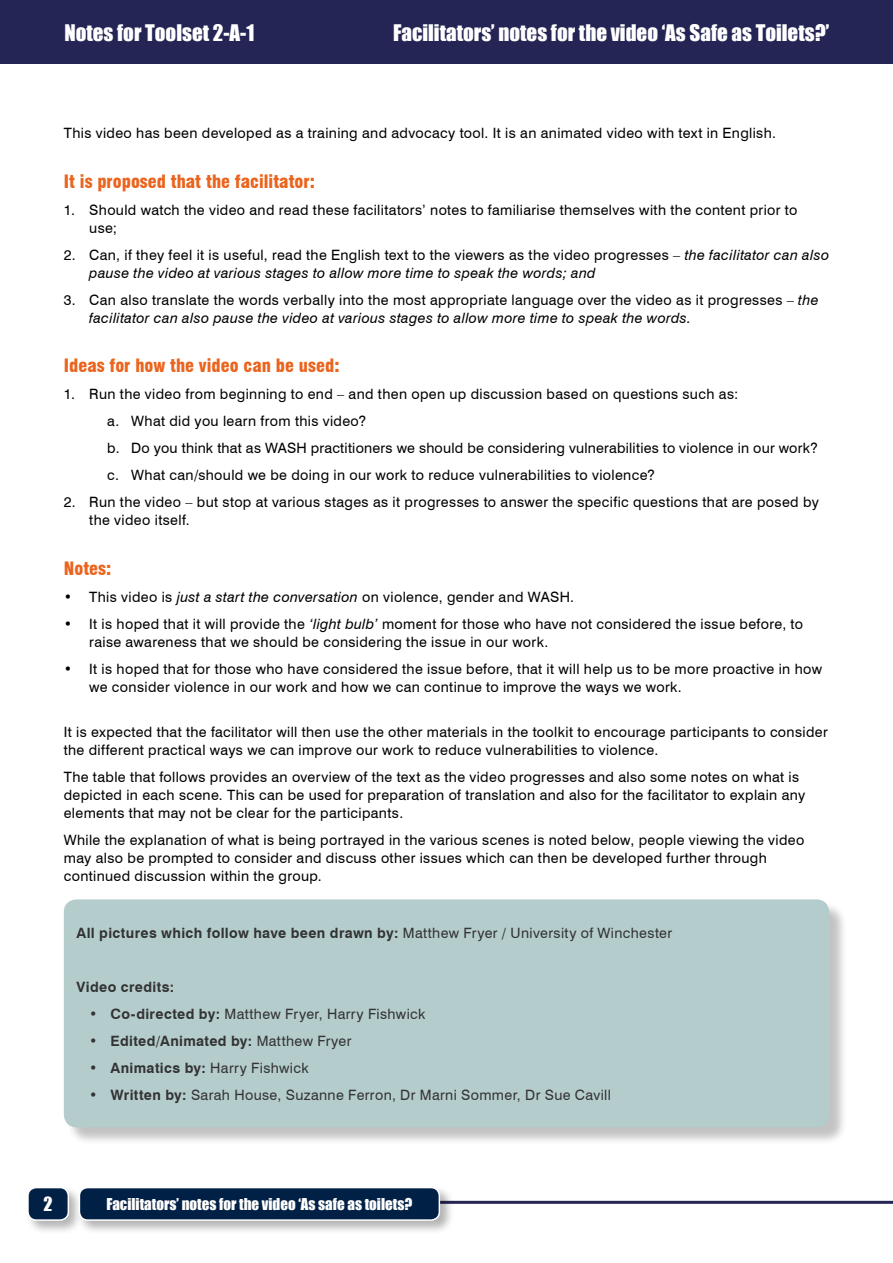
<style>
.page{position:relative;width:893px;height:1263px;background:#fff}
.page>*{position:absolute;margin:0;border:0;box-sizing:border-box;transform-origin:0 0}
.t1{font:21px "Impact";color:#fff}
.t2{font:900 condensed 18px "Swiss 721 BT";color:#eb641e}
.t3{font:18px "Impact";color:#fff}
.t4{font:15px "Impact";color:#fff}
.t5{font:14.25px/18px "Swiss 721 BT";letter-spacing:.025em;color:#000}
.t6{font:italic 14.25px/18px "Swiss 721 BT";letter-spacing:.025em;color:#000}
.t7{font:700 14.25px "Swiss 721 BT";letter-spacing:.025em;color:#000}
.s1{font-style:normal}
.s2{font-style:italic}
.s3{font-weight:400}
.s4{font-weight:700}
</style>
<div class="page">
<div style="left:0;top:0;width:893px;height:64px;background:#242555"></div>
<hr style="left:170px;top:1201px;width:723px;height:3px;background:#242555">
<div style="left:25px;top:1185px;width:58px;height:50px;background:#000;opacity:.3"></div>
<div style="left:28px;top:1187px;width:40px;height:33px;background:#002045;border-radius:9px"></div>
<div style="left:27px;top:1187px;width:42px;height:34px;border:2px solid #fff;border-radius:9px"></div>
<div style="left:76px;top:1185px;width:378px;height:50px;background:#000;opacity:.3"></div>
<div style="left:79px;top:1187px;width:360px;height:33px;background:#002045;border-radius:9px"></div>
<div style="left:79px;top:1187px;width:361px;height:34px;border:2px solid #fff;border-radius:9px"></div>
<div style="left:66px;top:901px;width:782px;height:245px;background:#000;opacity:.3"></div>
<div style="left:64px;top:899px;width:765px;height:228px;background:#b5cccd;border-radius:13px"></div>
<h1 class="t1" style="left:64px;top:17px;width:192px">Notes for Toolset 2-A-1</h1>
<h1 class="t1" style="left:393px;top:17px;width:438px">Facilitators’ notes for the video ‘As Safe as Toilets?’</h1>
<p class="t5" style="left:64px;top:124px;width:714px">This video has been developed as a training and advocacy tool. It is an animated video with text in English.</p>
<p class="t2" style="left:64px;top:171px;width:253px">It is proposed that the facilitator:</p>
<p class="t5" style="left:89px;top:201px;width:710px;text-indent:-26px">1. Should watch the video and read these facilitators’ notes to familiarise themselves with the content prior to use;</p>
<p class="t6" style="left:89px;top:246px;width:741px;text-indent:-26px"><span class="s1">2. Can, if they feel it is useful, read the English text to the viewers as the video progresses –</span> the facilitator can also pause the video at various stages to allow more time to speak the words; and</p>
<p class="t5" style="left:89px;top:291px;width:731px;text-indent:-26px">3. Can also translate the words verbally into the most appropriate language over the video as it progresses – <span class="s2">the facilitator can also pause the video at various stages to allow more time to speak the words.</span></p>
<p class="t2" style="left:64px;top:355px;width:277px">Ideas for how the video can be used:</p>
<p class="t5" style="left:107px;top:381px;width:712px;line-height:27px;text-indent:-44px">1. Run the video from beginning to end – and then open up discussion based on questions such as:<br>a. What did you learn from this video?<br>b. Do you think that as WASH practitioners we should be considering vulnerabilities to violence in our work? c. What can/should we be doing in our work to reduce vulnerabilities to violence?</p>
<p class="t5" style="left:89px;top:493px;width:731px;text-indent:-26px">2. Run the video – but stop at various stages as it progresses to answer the specific questions that are posed by the video itself.</p>
<p class="t2" style="left:64px;top:558px;width:49px">Notes:</p>
<p class="t5" style="left:64px;top:588px;width:512px">• This video is <span class="s2">just a start the conversation</span> on violence, gender and WASH.</p>
<p class="t5" style="left:89px;top:615px;width:715px;text-indent:-26px">• It is hoped that it will provide the <span class="s2">‘light bulb’</span> moment for those who have not considered the issue before, to raise awareness that we should be considering the issue in our work.</p>
<p class="t5" style="left:89px;top:660px;width:734px;text-indent:-26px">• It is hoped that for those who have considered the issue before, that it will help us to be more proactive in how we consider violence in our work and how we can continue to improve the ways we work.</p>
<p class="t5" style="left:64px;top:723px;width:765px">It is expected that the facilitator will then use the other materials in the toolkit to encourage participants to consider the different practical ways we can improve our work to reduce vulnerabilities to violence.</p>
<p class="t5" style="left:64px;top:768px;width:743px">The table that follows provides an overview of the text as the video progresses and also some notes on what is depicted in each scene. This can be used for preparation of translation and also for the facilitator to explain any elements that may not be clear for the participants.</p>
<p class="t5" style="left:64px;top:831px;width:742px">While the explanation of what is being portrayed in the various scenes is noted below, people viewing the video may also be prompted to consider and discuss other issues which can then be developed further through continued discussion within the group.</p>
<p class="t7" style="left:77px;top:924px;width:597px">All pictures which follow have been drawn by: <span class="s3">Matthew Fryer / University of Winchester</span></p>
<p class="t7" style="left:77px;top:978px;width:99px">Video credits:</p>
<p class="t5" style="left:89px;top:1004px;width:338px">• <span class="s4">Co-directed by:</span> Matthew Fryer, Harry Fishwick</p>
<p class="t7" style="left:89px;top:1032px;width:264px"><span class="s3">•</span> Edited/Animated by: <span class="s3">Matthew Fryer</span></p>
<p class="t5" style="left:89px;top:1058px;width:221px">• <span class="s4">Animatics by:</span> Harry Fishwick</p>
<p class="t5" style="left:89px;top:1085px;width:523px">• <span class="s4">Written by:</span> Sarah House, Suzanne Ferron, Dr Marni Sommer, Dr Sue Cavill</p>
<p class="t3" style="left:44px;top:1190px;width:11px">2</p>
<p class="t4" style="left:106px;top:1192px;width:307px">Facilitators’ notes for the video ‘As safe as toilets?</p>
</div>
